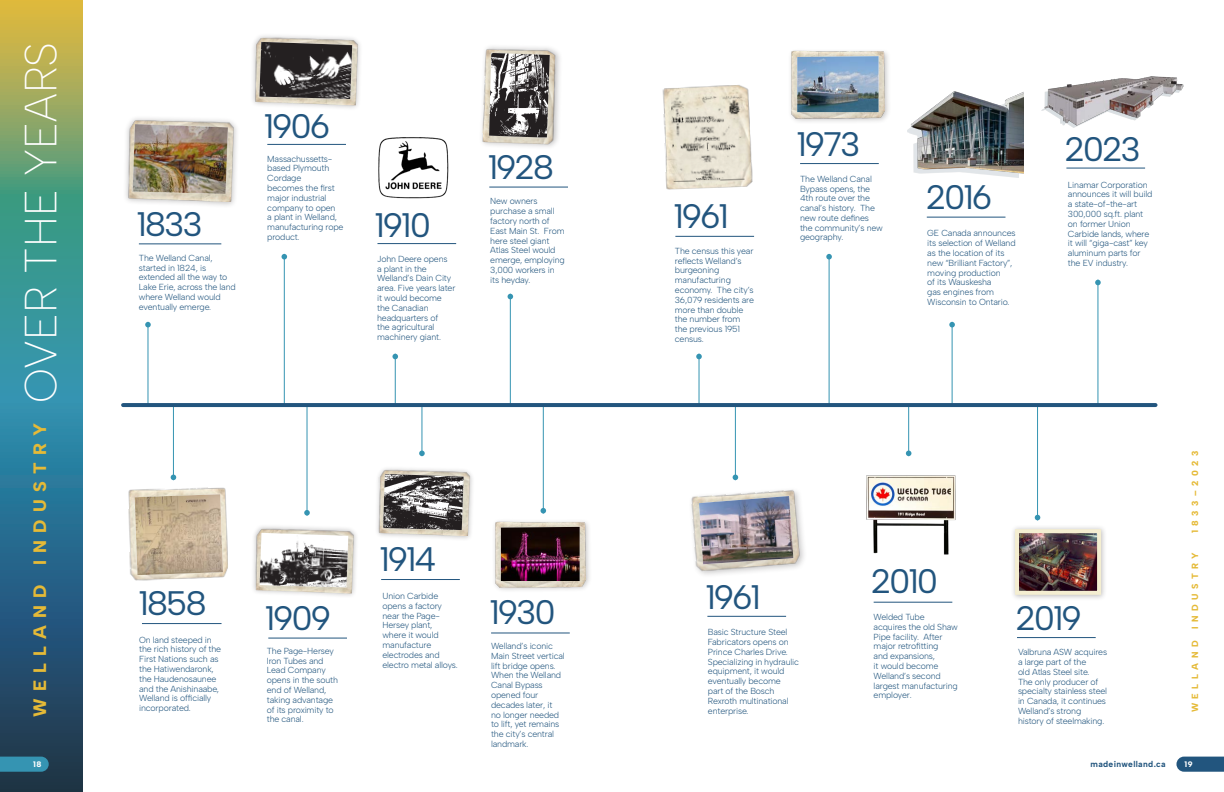
<style>
.page{position:relative;width:1224px;height:792px;background:#fff}
.page>*{position:absolute;margin:0;border:0;box-sizing:border-box;transform-origin:0 0}
.t1{font:200 45px "Albert Sans";color:#fff}
.t2{font:34px "Albert Sans";letter-spacing:-.06em;color:#22557e}
.t3{font:800 18px "Albert Sans";letter-spacing:.4em;color:#e5ba37}
.t4{font:800 9px "Albert Sans";letter-spacing:.5em;color:#e5ba37}
.t5{font:300 8.8px/9.8px "Albert Sans";letter-spacing:-.02em;color:#22557e}
.t6{font:700 8.5px "Albert Sans";letter-spacing:.04em;color:#22557e}
.t7{font:800 8px "Albert Sans";color:#fff}
</style>
<div class="page">
<svg style="left:0;top:0;width:82px;height:792px;background:#47807e"></svg>
<svg style="left:0;top:757px;width:49px;height:15px"></svg>
<img style="left:128px;top:487px;width:100px;height:94px">
<img style="left:135px;top:494px;width:88px;height:81px">
<hr style="left:173px;top:405px;width:1px;height:75px;background:#3594b2">
<svg style="left:171px;top:475px;width:5px;height:5px"></svg>
<hr style="left:148px;top:322px;width:1px;height:83px;background:#3594b2">
<svg style="left:145px;top:322px;width:6px;height:5px"></svg>
<hr style="left:395px;top:354px;width:1px;height:51px;background:#3594b2">
<svg style="left:392px;top:354px;width:6px;height:5px"></svg>
<hr style="left:422px;top:405px;width:1px;height:51px;background:#3594b2">
<svg style="left:419px;top:451px;width:6px;height:5px"></svg>
<hr style="left:284px;top:254px;width:1px;height:151px;background:#3594b2">
<svg style="left:282px;top:254px;width:5px;height:6px"></svg>
<hr style="left:543px;top:407px;width:1px;height:106px;background:#3594b2">
<svg style="left:541px;top:508px;width:5px;height:5px"></svg>
<hr style="left:510px;top:294px;width:1px;height:111px;background:#3594b2">
<svg style="left:508px;top:294px;width:5px;height:5px"></svg>
<hr style="left:307px;top:406px;width:1px;height:110px;background:#3594b2">
<svg style="left:304px;top:510px;width:6px;height:6px"></svg>
<img style="left:378px;top:137px;width:71px;height:62px">
<hr style="left:139px;top:244px;width:82px;height:1px;background:#22557e">
<hr style="left:142px;top:623px;width:80px;height:1px;background:#22557e">
<hr style="left:267px;top:144px;width:79px;height:1px;background:#22557e">
<hr style="left:489px;top:187px;width:79px;height:1px;background:#22557e">
<hr style="left:491px;top:633px;width:79px;height:1px;background:#22557e">
<hr style="left:377px;top:243px;width:79px;height:1px;background:#22557e">
<hr style="left:268px;top:638px;width:79px;height:1px;background:#22557e">
<hr style="left:381px;top:579px;width:79px;height:1px;background:#22557e">
<div style="left:250px;top:33px;width:113px;height:78px;background:#231f20;opacity:.35"></div>
<img style="left:252px;top:34px;width:106px;height:71px">
<img style="left:259px;top:42px;width:93px;height:57px">
<div style="left:123px;top:115px;width:117px;height:93px;background:#231f20;opacity:.35"></div>
<img style="left:125px;top:116px;width:109px;height:86px">
<img style="left:133px;top:124px;width:95px;height:70px">
<div style="left:479px;top:44px;width:83px;height:106px;background:#231f20;opacity:.35"></div>
<img style="left:482px;top:46px;width:76px;height:99px">
<img style="left:489px;top:53px;width:61px;height:84px">
<div style="left:251px;top:524px;width:108px;height:75px;background:#231f20;opacity:.35"></div>
<img style="left:252px;top:526px;width:102px;height:68px">
<img style="left:260px;top:533px;width:88px;height:54px">
<div style="left:374px;top:465px;width:101px;height:77px;background:#231f20;opacity:.35"></div>
<img style="left:376px;top:467px;width:94px;height:69px">
<img style="left:383px;top:474px;width:81px;height:56px">
<div style="left:492px;top:519px;width:100px;height:74px;background:#231f20;opacity:.35"></div>
<img style="left:494px;top:522px;width:93px;height:66px">
<img style="left:501px;top:527px;width:79px;height:54px">
<svg style="left:1176px;top:757px;width:48px;height:15px"></svg>
<hr style="left:735px;top:405px;width:1px;height:75px;background:#3594b2">
<svg style="left:733px;top:475px;width:5px;height:5px"></svg>
<hr style="left:952px;top:322px;width:1px;height:83px;background:#3594b2">
<svg style="left:949px;top:322px;width:6px;height:5px"></svg>
<hr style="left:699px;top:354px;width:1px;height:51px;background:#3594b2">
<svg style="left:696px;top:354px;width:6px;height:5px"></svg>
<hr style="left:908px;top:405px;width:1px;height:51px;background:#3594b2">
<svg style="left:906px;top:451px;width:5px;height:5px"></svg>
<hr style="left:829px;top:254px;width:1px;height:151px;background:#3594b2">
<svg style="left:826px;top:254px;width:6px;height:6px"></svg>
<hr style="left:1098px;top:280px;width:1px;height:125px;background:#3594b2">
<svg style="left:1095px;top:280px;width:6px;height:5px"></svg>
<hr style="left:1037px;top:406px;width:1px;height:114px;background:#3594b2">
<svg style="left:1035px;top:515px;width:5px;height:5px"></svg>
<div style="left:1011px;top:525px;width:96px;height:76px;background:#231f20;opacity:.3"></div>
<img style="left:1020px;top:534px;width:76px;height:56px">
<div style="left:1015px;top:529px;width:86px;height:66px;border:4px solid #f4eed1"></div>
<img style="left:662px;top:85px;width:91px;height:105px">
<img style="left:671px;top:95px;width:74px;height:87px">
<hr style="left:675px;top:236px;width:79px;height:1px;background:#22557e">
<hr style="left:800px;top:163px;width:79px;height:1px;background:#22557e">
<hr style="left:927px;top:217px;width:78px;height:1px;background:#22557e">
<hr style="left:1066px;top:168px;width:79px;height:1px;background:#22557e">
<hr style="left:1017px;top:637px;width:79px;height:1px;background:#22557e">
<hr style="left:874px;top:602px;width:78px;height:1px;background:#22557e">
<hr style="left:707px;top:616px;width:79px;height:1px;background:#22557e">
<img style="left:907px;top:91px;width:116px;height:87px">
<img style="left:866px;top:475px;width:90px;height:80px">
<div style="left:788px;top:48px;width:103px;height:77px;background:#231f20;opacity:.35"></div>
<img style="left:791px;top:51px;width:95px;height:68px">
<img style="left:797px;top:56px;width:82px;height:56px">
<img style="left:691px;top:490px;width:111px;height:83px">
<img style="left:699px;top:496px;width:94px;height:68px">
<img style="left:1042px;top:76px;width:142px;height:51px">
<hr style="left:123px;top:403px;width:1033px;height:4px;background:#22557e">
<p class="t1" style="left:13px;top:403px;width:363px;rotate:-90deg">OVER THE YEARS</p>
<p class="t3" style="left:29px;top:717px;width:295px;rotate:-90deg">WELLAND INDUSTRY</p>
<p class="t7" style="left:33px;top:760px;width:10px">18</p>
<p class="t2" style="left:264px;top:105px;width:68px">1906</p>
<p class="t5" style="left:267px;top:154px;width:78px">Massachussetts&shy;based Plymouth<br>Cordage<br>becomes the first major industrial company to open<br>a plant in Welland, manufacturing rope product.</p>
<p class="t2" style="left:136px;top:203px;width:68px">1833</p>
<p class="t2" style="left:375px;top:204px;width:58px">1910</p>
<p class="t5" style="left:139px;top:253px;width:98px">The Welland Canal, started in 1824, is extended all the way to<br>Lake Erie, across the land where Welland would eventually emerge.</p>
<p class="t5" style="left:377px;top:254px;width:80px">John Deere opens<br>a plant in the<br>Welland’s Dain City area. Five years later it would become the Canadian headquarters of<br>the agricultural machinery giant.</p>
<p class="t2" style="left:488px;top:147px;width:68px">1928</p>
<p class="t5" style="left:490px;top:197px;width:76px">New owners purchase a small factory north of<br>East Main St. From here steel giant<br>Atlas Steel would emerge, employing<br>3,000 workers in its heyday.</p>
<p class="t2" style="left:379px;top:539px;width:59px">1914</p>
<p class="t2" style="left:138px;top:582px;width:70px">1858</p>
<p class="t2" style="left:490px;top:592px;width:68px">1930</p>
<p class="t5" style="left:382px;top:591px;width:77px">Union Carbide opens a factory near the Page-<br>Hersey plant, where it would manufacture electrodes and electro metal alloys.</p>
<p class="t2" style="left:265px;top:597px;width:68px">1909</p>
<p class="t5" style="left:139px;top:635px;width:84px">On land steeped in the rich history of the<br>First Nations such as the Hatiwendaronk, the Haudenosaunee and the Anishinaabe,<br>Welland is officially incorporated.</p>
<p class="t5" style="left:491px;top:641px;width:75px">Welland’s iconic<br>Main Street vertical lift bridge opens.<br>When the Welland<br>Canal Bypass opened four decades later, it<br>no longer needed to lift, yet remains the city’s central landmark.</p>
<p class="t5" style="left:267px;top:646px;width:73px">The Page-Hersey<br>Iron Tubes and<br>Lead Company opens in the south end of Welland, taking advantage of its proximity to the canal.</p>
<p class="t2" style="left:673px;top:195px;width:57px">1961</p>
<p class="t5" style="left:675px;top:246px;width:81px">The census this year reflects Welland’s burgeoning manufacturing economy. The city’s<br>36,079 residents are more than double the number from the previous 1951 census.</p>
<p class="t2" style="left:797px;top:123px;width:65px">1973</p>
<p class="t2" style="left:1064px;top:128px;width:78px">2023</p>
<p class="t5" style="left:800px;top:174px;width:84px">The Welland Canal<br>Bypass opens, the<br>4th route over the canal’s history. The new route defines the community’s new geography.</p>
<p class="t5" style="left:1068px;top:180px;width:86px">Linamar Corporation announces it will build a state-of-the-art<br>300,000 sq.ft. plant on former Union<br>Carbide lands, where it will “giga-cast” key aluminum parts for the EV industry.</p>
<p class="t2" style="left:926px;top:177px;width:68px">2016</p>
<p class="t5" style="left:927px;top:228px;width:90px">GE Canada announces its selection of Welland as the location of its new “Brilliant Factory”, moving production<br>of its Wauskesha<br>gas engines from<br>Wisconsin to Ontario.</p>
<p class="t2" style="left:705px;top:576px;width:57px">1961</p>
<p class="t5" style="left:708px;top:627px;width:93px">Basic Structure Steel<br>Fabricators opens on<br>Prince Charles Drive.<br>Specializing in hydraulic equipment, it would eventually become<br>part of the Bosch<br>Rexroth multinational enterprise.</p>
<p class="t2" style="left:871px;top:561px;width:69px">2010</p>
<p class="t5" style="left:874px;top:612px;width:86px">Welded Tube acquires the old Shaw<br>Pipe facility. After major retrofitting<br>and expansions,<br>it would become<br>Welland’s second largest manufacturing employer.</p>
<p class="t2" style="left:1015px;top:598px;width:68px">2019</p>
<p class="t5" style="left:1018px;top:647px;width:91px">Valbruna ASW acquires a large part of the<br>old Atlas Steel site.<br>The only producer of specialty stainless steel in Canada, it continues<br>Welland’s strong history of steelmaking.</p>
<p class="t4" style="left:1190px;top:533px;width:84px;rotate:-90deg">1833–2023</p>
<p class="t4" style="left:1190px;top:629px;width:79px;rotate:-90deg">INDUSTRY</p>
<p class="t4" style="left:1190px;top:712px;width:73px;rotate:-90deg">WELLAND</p>
<p class="t6" style="left:1091px;top:759px;width:77px">madeinwelland.ca</p>
<p class="t7" style="left:1184px;top:760px;width:10px">19</p>
</div>
